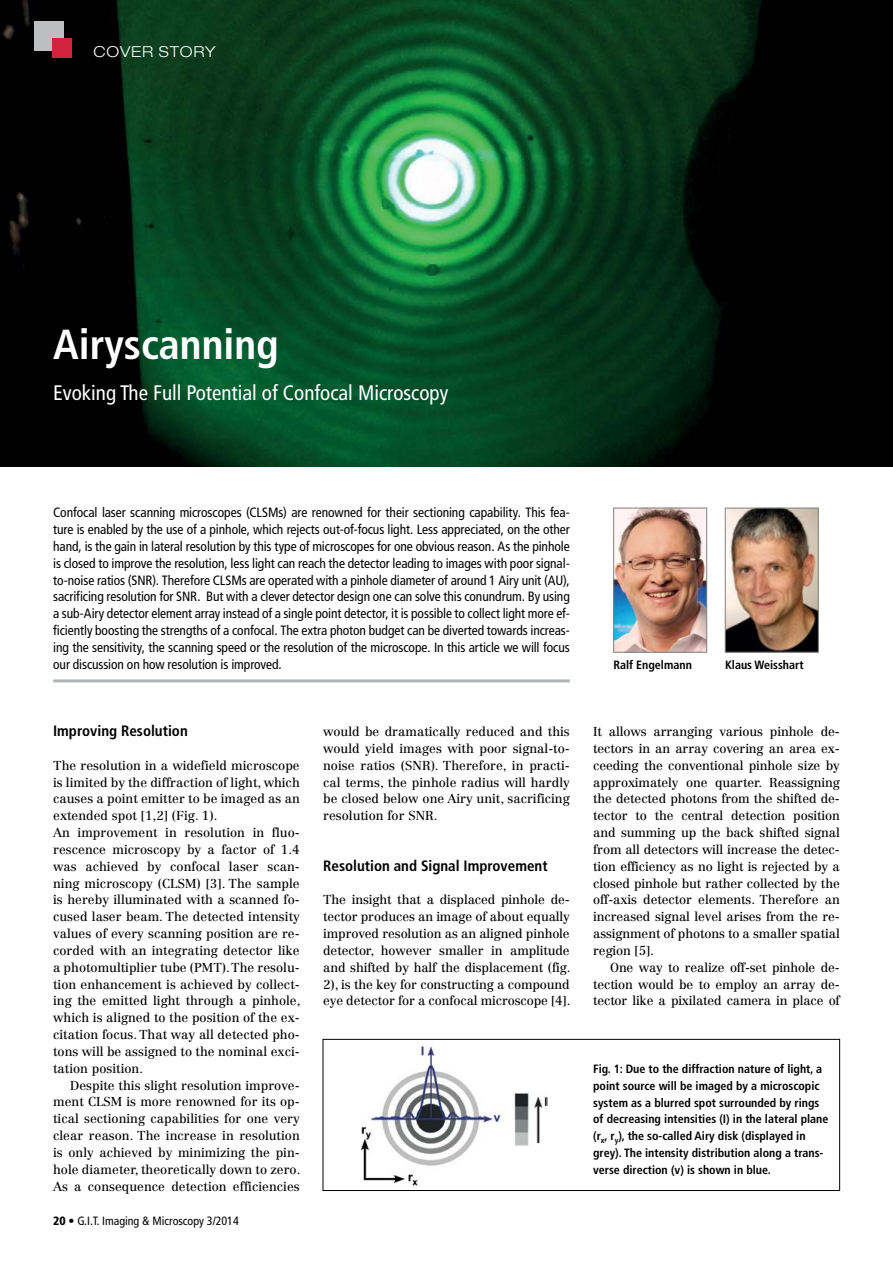
<style>
.page{position:relative;width:893px;height:1263px;background:#fff}
.page>*{position:absolute;margin:0;border:0;box-sizing:border-box;transform-origin:0 0}
.t1{font:700 condensed 42px "Frutiger LT Com";color:#fff}
.t2{font:condensed 21px "Frutiger LT Com";color:#fff}
.t3{font:700 condensed 15px "Frutiger LT Com";color:#000}
.t4{font:300 expanded 15px "Helvetica Neue LT Com";letter-spacing:.05em;color:#fff}
.t5{font:condensed 13.5px/16.8px "Frutiger LT Com";letter-spacing:-.005em;color:#000;text-align:justify}
.t6{font:12.75px/16.8px "Centennial LT Std";color:#000;text-align:justify}
.t7{font:700 condensed 12px/16.8px "Frutiger LT Com";color:#000}
.t8{font:condensed 12px "Frutiger LT Com";color:#000}
.s1{font-weight:900}
</style>
<div class="page">
<img style="left:0;top:0;width:893px;height:467px">
<hr style="left:53px;top:679px;width:517px;height:3px;background:#b1b4b6">
<img style="left:362px;top:1046px;width:185px;height:140px">
<div style="left:323px;top:1039px;width:517px;height:152px;border:1px solid #000"></div>
<img style="left:615px;top:510px;width:90px;height:140px">
<div style="left:613px;top:508px;width:94px;height:144px;border:1px solid #808285"></div>
<img style="left:727px;top:510px;width:90px;height:140px">
<div style="left:725px;top:508px;width:94px;height:144px;border:1px solid #808285"></div>
<div style="left:34px;top:21px;width:30px;height:30px;background:#bcbec0"></div>
<div style="left:52px;top:38px;width:19px;height:19px;background:#d1223e"></div>
<p class="t4" style="left:94px;top:42px;width:123px">COVER STORY</p>
<h1 class="t1" style="left:53px;top:319px;width:227px">Airyscanning</h1>
<h2 class="t2" style="left:53px;top:381px;width:397px">Evoking The Full Potential of Confocal Microscopy</h2>
<p class="t5" style="left:53px;top:504px;width:518px">Confocal laser scanning microscopes (CLSMs) are renowned for their sectioning capability. This fea&shy;ture is enabled by the use of a pinhole, which rejects out-of-focus light. Less appreciated, on the other hand, is the gain in lateral resolution by this type of microscopes for one obvious reason. As the pinhole is closed to improve the resolution, less light can reach the detector leading to images with poor signal&shy;to-noise ratios (SNR). Therefore CLSMs are operated with a pinhole diameter of around 1 Airy unit (AU), sacrificing resolution for SNR. But with a clever detector design one can solve this conundrum. By using a sub-Airy detector element array instead of a single point detector, it is possible to collect light more ef&shy;ficiently boosting the strengths of a confocal. The extra photon budget can be diverted towards increas&shy;ing the sensitivity, the scanning speed or the resolution of the microscope. In this article we will focus our discussion on how resolution is improved.</p>
<p class="t3" style="left:53px;top:722px;width:136px">Improving Resolution</p>
<p class="t6" style="left:53px;top:757px;width:249px;text-align:left">The resolution in a widefield microscope is limited by the diffraction of light, which causes a point emitter to be imaged as an extended spot [1,2] (Fig. 1).<br>An improvement in resolution in fluo&shy;rescence microscopy by a factor of 1.4 was achieved by confocal laser scan&shy;ning microscopy (CLSM) [3]. The sample is hereby illuminated with a scanned fo&shy;cused laser beam. The detected intensity values of every scanning position are re&shy;corded with an integrating detector like a photomultiplier tube (PMT). The resolu&shy;tion enhancement is achieved by collect&shy;ing the emitted light through a pinhole, which is aligned to the position of the ex&shy;citation focus. That way all detected pho&shy;tons will be assigned to the nominal exci&shy;tation position.</p>
<p class="t6" style="left:53px;top:1077px;width:249px;text-indent:17px">Despite this slight resolution improve&shy;ment CLSM is more renowned for its op&shy;tical sectioning capabilities for one very clear reason. The increase in resolution is only achieved by minimizing the pin&shy;hole diameter, theoretically down to zero.<br>As a consequence detection efficiencies</p>
<p class="t8" style="left:53px;top:1214px;width:187px"><span class="s1">20</span> • G.I.T. Imaging &amp; Microscopy 3/2014</p>
<p class="t6" style="left:323px;top:723px;width:248px">would be dramatically reduced and this would yield images with poor signal-to&shy;noise ratios (SNR). Therefore, in practi&shy;cal terms, the pinhole radius will hardly be closed below one Airy unit, sacrificing resolution for SNR.</p>
<p class="t3" style="left:323px;top:857px;width:226px">Resolution and Signal Improvement</p>
<p class="t6" style="left:323px;top:892px;width:249px">The insight that a displaced pinhole de&shy;tector produces an image of about equally improved resolution as an aligned pinhole detector, however smaller in amplitude and shifted by half the displacement (fig.<br>2), is the key for constructing a compound eye detector for a confocal microscope [4].</p>
<p class="t7" style="left:613px;top:656px;width:80px">Ralf Engelmann</p>
<p class="t7" style="left:725px;top:656px;width:80px">Klaus Weisshart</p>
<p class="t6" style="left:593px;top:723px;width:248px">It allows arranging various pinhole de&shy;tectors in an array covering an area ex&shy;ceeding the conventional pinhole size by approximately one quarter. Reassigning the detected photons from the shifted de&shy;tector to the central detection position and summing up the back shifted signal from all detectors will increase the detec&shy;tion efficiency as no light is rejected by a closed pinhole but rather collected by the off-axis detector elements. Therefore an increased signal level arises from the re&shy;assignment of photons to a smaller spatial region [5].</p>
<p class="t6" style="left:593px;top:959px;width:248px;text-indent:17px">One way to realize off-set pinhole de&shy;tection would be to employ an array de&shy;tector like a pixilated camera in place of</p>
<p class="t7" style="left:593px;top:1060px;width:237px">Fig. 1: Due to the diffraction nature of light, a point source will be imaged by a microscopic system as a blurred spot surrounded by rings of decreasing intensities (I) in the lateral plane (r<sub>x</sub>, r<sub>y</sub>), the so-called Airy disk (displayed in grey). The intensity distribution along a trans&shy;verse direction (v) is shown in blue.</p>
</div>
